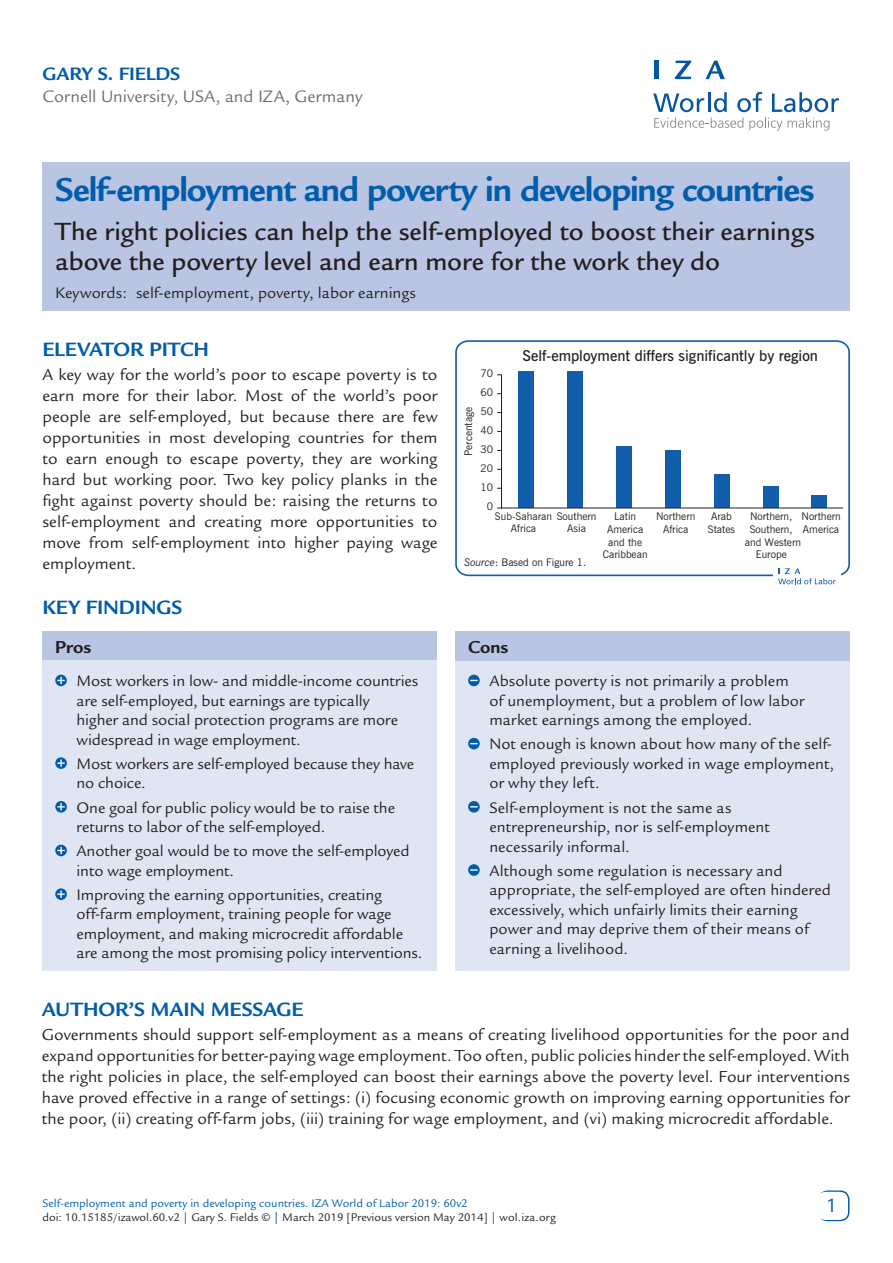
<style>
.page{position:relative;width:893px;height:1263px;background:#fff}
.page>*{position:absolute;margin:0;border:0;box-sizing:border-box;transform-origin:0 0}
.Cover__Title{font:700 36px "Legacy Sans";letter-spacing:-.03em;color:#015dab}
.Cover__Subtitle{font:500 27px/30px "Legacy Sans";color:#231f20}
.Main__A_Level_Headin{font:700 21px "Legacy Sans";letter-spacing:-.01em;color:#015dab}
.t1{font:21px "Legacy Sans";color:#015dab}
.Cover__AuthorName{font:700 19.5px "Legacy Sans";letter-spacing:-.005em;color:#015dab}
.Cover__Pro_Con_Heade{font:700 18.75px "Legacy Sans";letter-spacing:-.005em;color:#231f20}
.Cover__Affiliation{font:18px "Legacy Sans";color:#6c6d70}
.Main__Bodytext{font:17.25px/21px "Legacy Sans";color:#231f20;text-align:justify}
.Cover__Pro_Con_Bulle{font:16.5px/19.5px "Legacy Sans";color:#231f20}
.Keywords{font:16.5px "Legacy Sans";letter-spacing:.005em;color:#231f20}
.t2{font:600 15px "News Gothic BT";color:#231f20}
.t3{font:12px/14.5px "Legacy Sans";color:#015dab}
.t4{font:10.5px/12.6px "News Gothic BT";color:#231f20;text-align:center}
.s1{font-style:italic}
.s2{color:#231f20}
.s3{font-family:"Legacy Sans Std";color:#231f20}
</style>
<div class="page">
<div style="left:43px;top:162px;width:807px;height:149px;background:#b9c5e3"></div>
<div style="left:818px;top:1190px;width:31px;height:31px;border:2px solid #015dab;border-radius:9px"></div>
<div style="left:817px;top:1192px;width:30px;height:28px;background:#fff;border-radius:9px"></div>
<svg style="left:653px;top:92px;width:186px;height:39px"></svg>
<hr style="left:654px;top:61px;width:4px;height:18px;background:#0854a0">
<svg style="left:675px;top:61px;width:16px;height:18px"></svg>
<svg style="left:705px;top:61px;width:20px;height:18px"></svg>
<div style="left:455px;top:631px;width:395px;height:340px;background:#e0e5f3"></div>
<div style="left:455px;top:631px;width:395px;height:29px;background:#b9c5e3"></div>
<svg style="left:468px;top:675px;width:12px;height:11px"></svg>
<svg style="left:468px;top:738px;width:12px;height:11px"></svg>
<svg style="left:468px;top:801px;width:12px;height:12px"></svg>
<div style="left:468px;top:864px;width:12px;height:12px;background:#015dab;border-radius:50%"></div>
<svg style="left:470px;top:869px;width:8px;height:2px"></svg>
<div style="left:43px;top:631px;width:394px;height:340px;background:#e0e5f3"></div>
<div style="left:43px;top:631px;width:394px;height:28px;background:#b9c5e3"></div>
<svg style="left:55px;top:675px;width:12px;height:11px"></svg>
<svg style="left:57px;top:677px;width:8px;height:7px"></svg>
<svg style="left:55px;top:757px;width:12px;height:12px"></svg>
<svg style="left:57px;top:759px;width:8px;height:8px"></svg>
<svg style="left:55px;top:801px;width:12px;height:12px"></svg>
<svg style="left:57px;top:803px;width:8px;height:7px"></svg>
<svg style="left:55px;top:845px;width:12px;height:11px"></svg>
<svg style="left:57px;top:847px;width:8px;height:7px"></svg>
<svg style="left:55px;top:888px;width:12px;height:12px"></svg>
<svg style="left:57px;top:890px;width:8px;height:8px"></svg>
<svg style="left:455px;top:340px;width:395px;height:237px"></svg>
<div style="left:773px;top:563px;width:68px;height:27px;background:#fff"></div>
<svg style="left:778px;top:568px;width:58px;height:16px"></svg>
<div style="left:568px;top:371px;width:15px;height:137px;background:#135eaa"></div>
<div style="left:519px;top:371px;width:15px;height:137px;background:#135eaa"></div>
<svg style="left:496px;top:374px;width:348px;height:135px"></svg>
<p class="Cover__AuthorName" style="left:43px;top:63px;width:139px">GARY S. FIELDS</p>
<p class="Cover__Affiliation" style="left:43px;top:86px;width:321px">Cornell University, USA, and IZA, Germany</p>
<p class="Cover__Title" style="left:55px;top:169px;width:761px">Self-employment and poverty in developing countries</p>
<p class="Cover__Subtitle" style="left:55px;top:216px;width:761px">The right policies can help the self-employed to boost their earnings above the poverty level and earn more for the work they do</p>
<p class="Keywords" style="left:55px;top:283px;width:362px">Keywords: self-employment, poverty, labor earnings</p>
<p class="Main__A_Level_Headin" style="left:42px;top:337px;width:168px">ELEVATOR PITCH</p>
<p class="Main__Bodytext" style="left:42px;top:364px;width:397px">A key way for the world’s poor to escape poverty is to earn more for their labor. Most of the world’s poor people are self-employed, but because there are few opportunities in most developing countries for them to earn enough to escape poverty, they are working hard but working poor. Two key policy planks in the fight against poverty should be: raising the returns to self-employment and creating more opportunities to move from self-employment into higher paying wage employment.</p>
<p class="Main__A_Level_Headin" style="left:42px;top:595px;width:141px">KEY FINDINGS</p>
<p class="Cover__Pro_Con_Heade" style="left:55px;top:637px;width:38px">Pros</p>
<p class="Cover__Pro_Con_Bulle" style="left:77px;top:671px;width:343px">Most workers in low- and middle-income countries are self-employed, but earnings are typically<br>higher and social protection programs are more widespread in wage employment.</p>
<p class="Cover__Pro_Con_Bulle" style="left:77px;top:754px;width:339px">Most workers are self-employed because they have no choice.</p>
<p class="Cover__Pro_Con_Bulle" style="left:77px;top:798px;width:320px">One goal for public policy would be to raise the returns to labor of the self-employed.</p>
<p class="Cover__Pro_Con_Bulle" style="left:77px;top:841px;width:335px">Another goal would be to move the self-employed into wage employment.</p>
<p class="Cover__Pro_Con_Bulle" style="left:77px;top:885px;width:347px">Improving the earning opportunities, creating off-farm employment, training people for wage employment, and making microcredit affordable are among the most promising policy interventions.</p>
<p class="t4" style="left:480px;top:367px;width:14px">70</p>
<p class="t4" style="left:480px;top:386px;width:14px">60</p>
<p class="t4" style="left:480px;top:405px;width:14px">50</p>
<p class="t4" style="left:462px;top:456px;width:51px;rotate:-90deg">Percentage</p>
<p class="t4" style="left:480px;top:424px;width:14px">40</p>
<p class="t4" style="left:480px;top:443px;width:14px">30</p>
<p class="t4" style="left:480px;top:462px;width:14px">20</p>
<p class="t4" style="left:480px;top:481px;width:14px">10</p>
<p class="t4" style="left:487px;top:500px;width:8px">0</p>
<p class="t2" style="left:522px;top:346px;width:297px">Self-employment differs significantly by region</p>
<p class="t4" style="left:511px;top:510px;width:87px;text-align:left;text-indent:-16px">Sub-Saharan Southern<br>Africa</p>
<p class="t4" style="left:603px;top:510px;width:46px">Latin<br>America and the<br>Caribbean</p>
<p class="t4" style="left:656px;top:510px;width:41px">Northern<br>Africa</p>
<p class="t4" style="left:708px;top:510px;width:29px">Arab<br>States</p>
<p class="t4" style="left:801px;top:510px;width:41px;text-align:left">Northern<br>America</p>
<p class="t4" style="left:745px;top:510px;width:58px">Northern,<br>Southern, and Western<br>Europe</p>
<p class="t4" style="left:567px;top:522px;width:20px">Asia</p>
<p class="t4" style="left:464px;top:556px;width:124px"><span class="s1">Source</span>: Based on Figure 1.</p>
<p class="Cover__Pro_Con_Heade" style="left:468px;top:637px;width:42px">Cons</p>
<p class="Cover__Pro_Con_Bulle" style="left:489px;top:671px;width:317px">Absolute poverty is not primarily a problem of unemployment, but a problem of low labor market earnings among the employed.</p>
<p class="Cover__Pro_Con_Bulle" style="left:489px;top:735px;width:346px">Not enough is known about how many of the self&shy;employed previously worked in wage employment, or why they left.</p>
<p class="Cover__Pro_Con_Bulle" style="left:489px;top:798px;width:282px">Self-employment is not the same as entrepreneurship, nor is self-employment necessarily informal.</p>
<p class="Cover__Pro_Con_Bulle" style="left:489px;top:861px;width:343px">Although some regulation is necessary and appropriate, the self-employed are often hindered excessively, which unfairly limits their earning power and may deprive them of their means of earning a livelihood.</p>
<p class="Main__A_Level_Headin" style="left:42px;top:997px;width:263px">AUTHOR’S MAIN MESSAGE</p>
<p class="Main__Bodytext" style="left:42px;top:1024px;width:809px">Governments should support self-employment as a means of creating livelihood opportunities for the poor and expand opportunities for better-paying wage employment. Too often, public policies hinder the self-employed. With the right policies in place, the self-employed can boost their earnings above the poverty level. Four interventions have proved effective in a range of settings: (i) focusing economic growth on improving earning opportunities for the poor, (ii) creating off-farm jobs, (iii) training for wage employment, and (vi) making microcredit affordable.</p>
<p class="t3" style="left:43px;top:1196px;width:515px">Self-employment and poverty in developing countries. IZA World of Labor 2019: 60v2<br><span class="s2">doi: 10.15185/izawol.60.v2</span> | <span class="s2">Gary S. Fields ©</span> | <span class="s2">March 2019 [Prev</span><span class="s3">ious version</span> <span class="s2">May 2014]</span> | <span class="s2">wol.iza.org</span></p>
<p class="t1" style="left:828px;top:1194px;width:13px">1</p>
</div>
